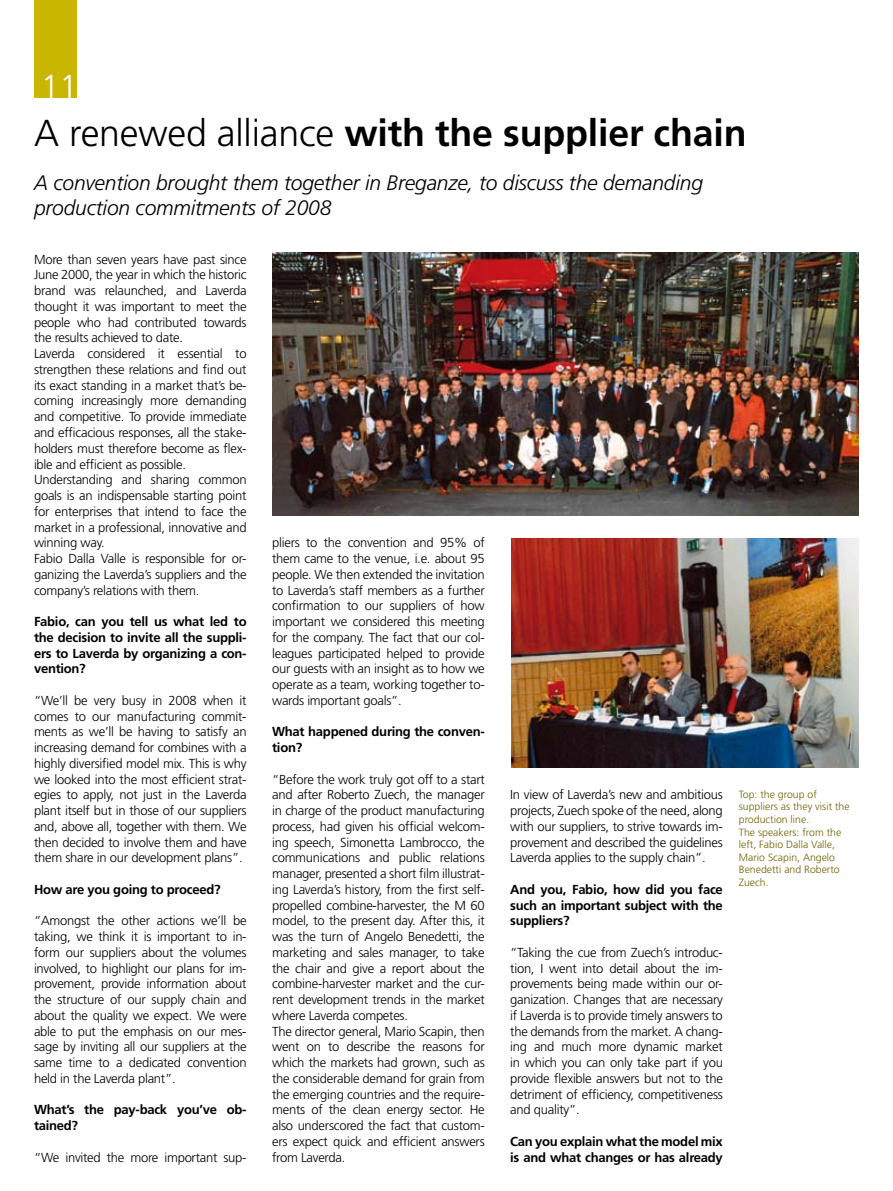
<style>
.page{position:relative;width:893px;height:1191px;background:#fff}
.page>*{position:absolute;margin:0;border:0;box-sizing:border-box;transform-origin:0 0}
.t1{font:700 37.5px "Frutiger";letter-spacing:-.005em;color:#000}
.t2{font:300 33px "Frutiger";color:#fff}
.t3{font:italic 300 21px/25.8px "Frutiger";letter-spacing:-.01em;color:#000}
.t4{font:300 13.05px/15.8px "Frutiger";letter-spacing:-.02em;color:#000;text-align:justify}
.t5{font:700 13.05px/15.8px "Frutiger";letter-spacing:-.02em;color:#000}
.t6{font:300 10.5px/12.6px "Frutiger";color:#716200}
.s1{font-weight:300}
</style>
<div class="page">
<div style="left:34px;top:0;width:43px;height:98px;background:#c8b600"></div>
<img style="left:272px;top:253px;width:587px;height:263px">
<img style="left:512px;top:539px;width:347px;height:228px">
<h2 class="t2" style="left:41px;top:68px;width:38px">11</h2>
<h1 class="t1" style="left:34px;top:111px;width:714px"><span class="s1">A renewed alliance</span> with the supplier chain</h1>
<h3 class="t3" style="left:34px;top:169px;width:670px">A convention brought them together in Breganze, to discuss the demanding production commitments of 2008</h3>
<p class="t4" style="left:34px;top:251px;width:214px;text-align:left">More than seven years have past since June 2000, the year in which the historic brand was relaunched, and Laverda thought it was important to meet the people who had contributed towards the results achieved to date.<br>Laverda considered it essential to strengthen these relations and find out its exact standing in a market that’s be&shy;coming increasingly more demanding and competitive. To provide immediate and efficacious responses, all the stake&shy;holders must therefore become as flex&shy;ible and efficient as possible.<br>Understanding and sharing common goals is an indispensable starting point for enterprises that intend to face the market in a professional, innovative and winning way.<br>Fabio Dalla Valle is responsible for or&shy;ganizing the Laverda’s suppliers and the company’s relations with them.</p>
<p class="t5" style="left:34px;top:613px;width:214px;text-align:justify">Fabio, can you tell us what led to the decision to invite all the suppli&shy;ers to Laverda by organizing a con&shy;vention?</p>
<p class="t4" style="left:34px;top:692px;width:214px">“We’ll be very busy in 2008 when it comes to our manufacturing commit&shy;ments as we’ll be having to satisfy an increasing demand for combines with a highly diversified model mix. This is why we looked into the most efficient strat&shy;egies to apply, not just in the Laverda plant itself but in those of our suppliers and, above all, together with them. We then decided to involve them and have them share in our development plans”.</p>
<p class="t5" style="left:34px;top:881px;width:188px">How are you going to proceed?</p>
<p class="t4" style="left:34px;top:913px;width:214px">“Amongst the other actions we’ll be taking, we think it is important to in&shy;form our suppliers about the volumes involved, to highlight our plans for im&shy;provement, provide information about the structure of our supply chain and about the quality we expect. We were able to put the emphasis on our mes&shy;sage by inviting all our suppliers at the same time to a dedicated convention held in the Laverda plant”.</p>
<p class="t5" style="left:34px;top:1102px;width:214px">What’s the pay-back you’ve ob&shy;tained?</p>
<p class="t4" style="left:34px;top:1149px;width:214px">“We invited the more important sup-</p>
<p class="t4" style="left:272px;top:535px;width:214px">pliers to the convention and 95% of them came to the venue, i.e. about 95 people. We then extended the invitation to Laverda’s staff members as a further confirmation to our suppliers of how important we considered this meeting for the company. The fact that our col&shy;leagues participated helped to provide our guests with an insight as to how we operate as a team, working together to&shy;wards important goals”.</p>
<p class="t5" style="left:272px;top:724px;width:214px">What happened during the conven&shy;tion?</p>
<p class="t4" style="left:272px;top:771px;width:214px;text-align:left">“Before the work truly got off to a start and after Roberto Zuech, the manager in charge of the product manufacturing process, had given his official welcom&shy;ing speech, Simonetta Lambrocco, the communications and public relations manager, presented a short film illustrat&shy;ing Laverda’s history, from the first self&shy;propelled combine-harvester, the M 60 model, to the present day. After this, it was the turn of Angelo Benedetti, the marketing and sales manager, to take the chair and give a report about the combine-harvester market and the cur&shy;rent development trends in the market where Laverda competes.<br>The director general, Mario Scapin, then went on to describe the reasons for which the markets had grown, such as the considerable demand for grain from the emerging countries and the require&shy;ments of the clean energy sector. He also underscored the fact that custom&shy;ers expect quick and efficient answers from Laverda.</p>
<p class="t4" style="left:510px;top:787px;width:214px">In view of Laverda’s new and ambitious projects, Zuech spoke of the need, along with our suppliers, to strive towards im&shy;provement and described the guidelines Laverda applies to the supply chain”.</p>
<p class="t5" style="left:510px;top:881px;width:214px;text-align:justify">And you, Fabio, how did you face such an important subject with the suppliers?</p>
<p class="t4" style="left:510px;top:944px;width:214px">“Taking the cue from Zuech’s introduc&shy;tion, I went into detail about the im&shy;provements being made within our or&shy;ganization. Changes that are necessary if Laverda is to provide timely answers to the demands from the market. A chang&shy;ing and much more dynamic market in which you can only take part if you provide flexible answers but not to the detriment of efficiency, competitiveness and quality”.</p>
<p class="t5" style="left:510px;top:1133px;width:214px">Can you explain what the model mix is and what changes or has already</p>
<p class="t6" style="left:739px;top:787px;width:112px">Top: the group of suppliers as they visit the production line.<br>The speakers: from the left, Fabio Dalla Valle,<br>Mario Scapin, Angelo<br>Benedetti and Roberto<br>Zuech.</p>
</div>
